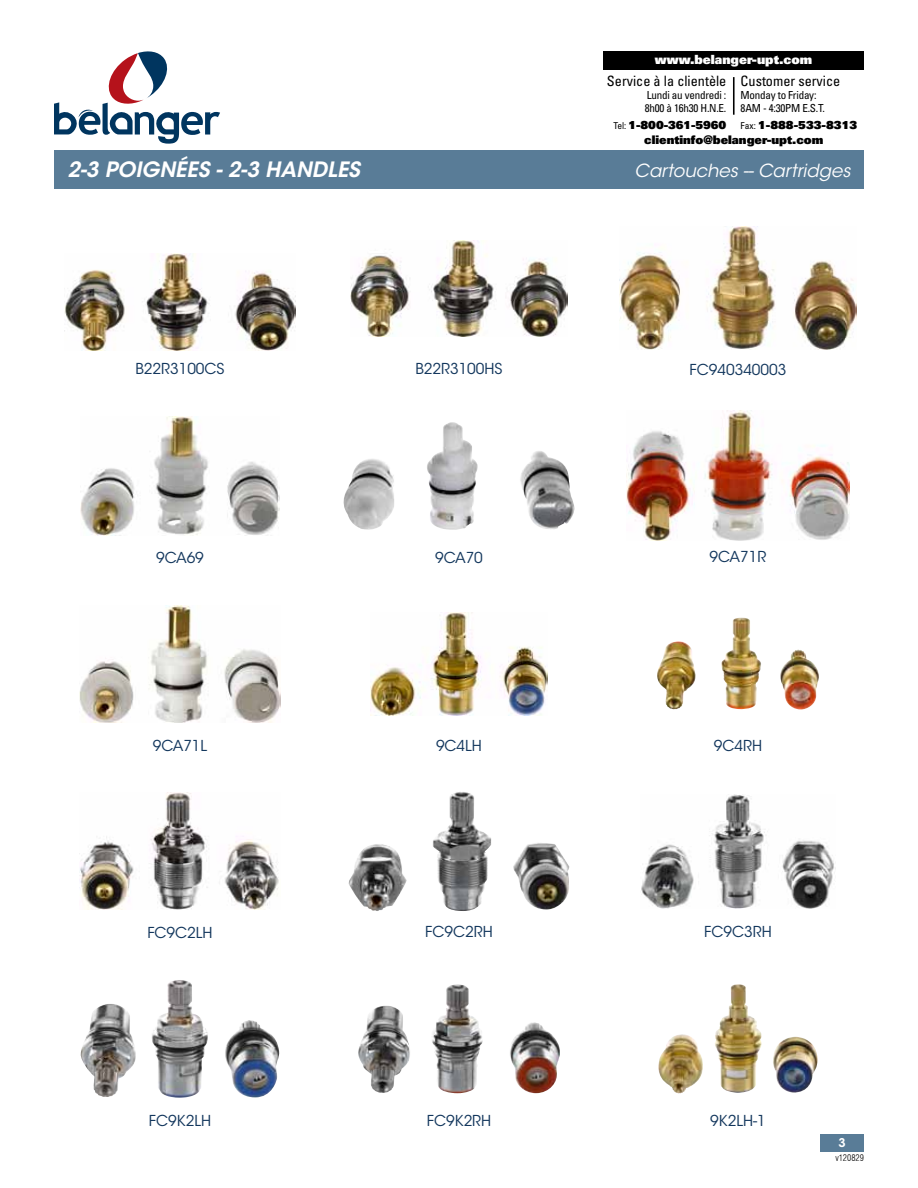
<style>
.page{position:relative;width:918px;height:1188px;background:#fff}
.page>*{position:absolute;margin:0;border:0;box-sizing:border-box;transform-origin:0 0}
.t1{font:italic 600 21px "ITC Avant Garde Std";color:#fff}
.t2{font:italic 18px "ITC Avant Garde Std";color:#fff}
.t3{font:15px "ITC Avant Garde Std";color:#13375d}
.t4{font:condensed 14.25px "Univers LT Std";color:#000}
.t5{font:12.6px "Univers LT Std X Black";color:#fff}
.t6{font:600 12px "ITC Avant Garde Std";color:#fff}
.t7{font:11.85px "Univers LT Std X Black";color:#000}
.t8{font:condensed 11.1px/12.6px "Univers LT Std";letter-spacing:-.02em;color:#000}
.t9{font:11.1px "Univers LT Std X Black";letter-spacing:-.005em;color:#000}
.t10{font:300 condensed 9px "Swiss 721 BT";color:#000}
.s1{font-family:"Univers LT Std";font-stretch:condensed;font-size:9.45px}
</style>
<div class="page">
<svg style="left:54px;top:51px;width:166px;height:93px"></svg>
<hr style="left:733px;top:77px;width:2px;height:38px;background:#000">
<div style="left:604px;top:51px;width:260px;height:19px;background:#000"></div>
<div style="left:820px;top:1134px;width:44px;height:17px;background:#597c97"></div>
<img style="left:620px;top:227px;width:236px;height:123px">
<img style="left:626px;top:410px;width:224px;height:130px">
<img style="left:657px;top:618px;width:162px;height:92px">
<img style="left:641px;top:794px;width:195px;height:114px">
<img style="left:658px;top:984px;width:160px;height:109px">
<img style="left:350px;top:240px;width:218px;height:96px">
<img style="left:343px;top:422px;width:231px;height:108px">
<img style="left:370px;top:612px;width:178px;height:103px">
<img style="left:349px;top:792px;width:221px;height:119px">
<img style="left:358px;top:984px;width:202px;height:109px">
<img style="left:64px;top:253px;width:232px;height:97px">
<img style="left:80px;top:417px;width:200px;height:118px">
<img style="left:79px;top:605px;width:202px;height:117px">
<img style="left:80px;top:793px;width:199px;height:116px">
<img style="left:81px;top:980px;width:198px;height:118px">
<div style="left:54px;top:150px;width:810px;height:39px;background:#597c97"></div>
<p class="t5" style="left:655px;top:51px;width:159px">www.belanger-upt.com</p>
<p class="t4" style="left:607px;top:72px;width:121px">Service à la clientèle</p>
<p class="t8" style="left:645px;top:89px;width:83px">Lundi au vendredi :<br>8h00 à 16h30 H.N.E.</p>
<p class="t9" style="left:613px;top:118px;width:114px"><span class="s1">Tel:</span> 1-800-361-5960</p>
<p class="t4" style="left:741px;top:72px;width:101px">Customer service</p>
<p class="t8" style="left:741px;top:89px;width:86px">Monday to Friday:<br>8AM - 4:30PM E.S.T.</p>
<p class="t9" style="left:741px;top:118px;width:118px"><span class="s1">Fax:</span> 1-888-533-8313</p>
<p class="t7" style="left:644px;top:132px;width:181px">clientinfo@belanger-upt.com</p>
<h1 class="t1" style="left:68px;top:157px;width:295px">2-3 POIGNÉES - 2-3 HANDLES</h1>
<p class="t2" style="left:635px;top:160px;width:217px">Cartouches -- Cartridges</p>
<p class="t3" style="left:135px;top:359px;width:91px">B22R3100CS</p>
<p class="t3" style="left:415px;top:359px;width:89px">B22R3100HS</p>
<p class="t3" style="left:689px;top:361px;width:99px">FC940340003</p>
<p class="t3" style="left:156px;top:549px;width:49px">9CA69</p>
<p class="t3" style="left:435px;top:549px;width:49px">9CA70</p>
<p class="t3" style="left:710px;top:547px;width:58px">9CA71R</p>
<p class="t3" style="left:153px;top:736px;width:56px">9CA71L</p>
<p class="t3" style="left:436px;top:736px;width:48px">9C4LH</p>
<p class="t3" style="left:714px;top:736px;width:50px">9C4RH</p>
<p class="t3" style="left:147px;top:924px;width:67px">FC9C2LH</p>
<p class="t3" style="left:425px;top:922px;width:69px">FC9C2RH</p>
<p class="t3" style="left:704px;top:922px;width:69px">FC9C3RH</p>
<p class="t3" style="left:149px;top:1112px;width:64px">FC9K2LH</p>
<p class="t3" style="left:427px;top:1112px;width:66px">FC9K2RH</p>
<p class="t3" style="left:710px;top:1112px;width:57px">9K2LH-1</p>
<p class="t6" style="left:838px;top:1135px;width:9px">3</p>
<p class="t10" style="left:835px;top:1152px;width:30px">v120829</p>
</div>
